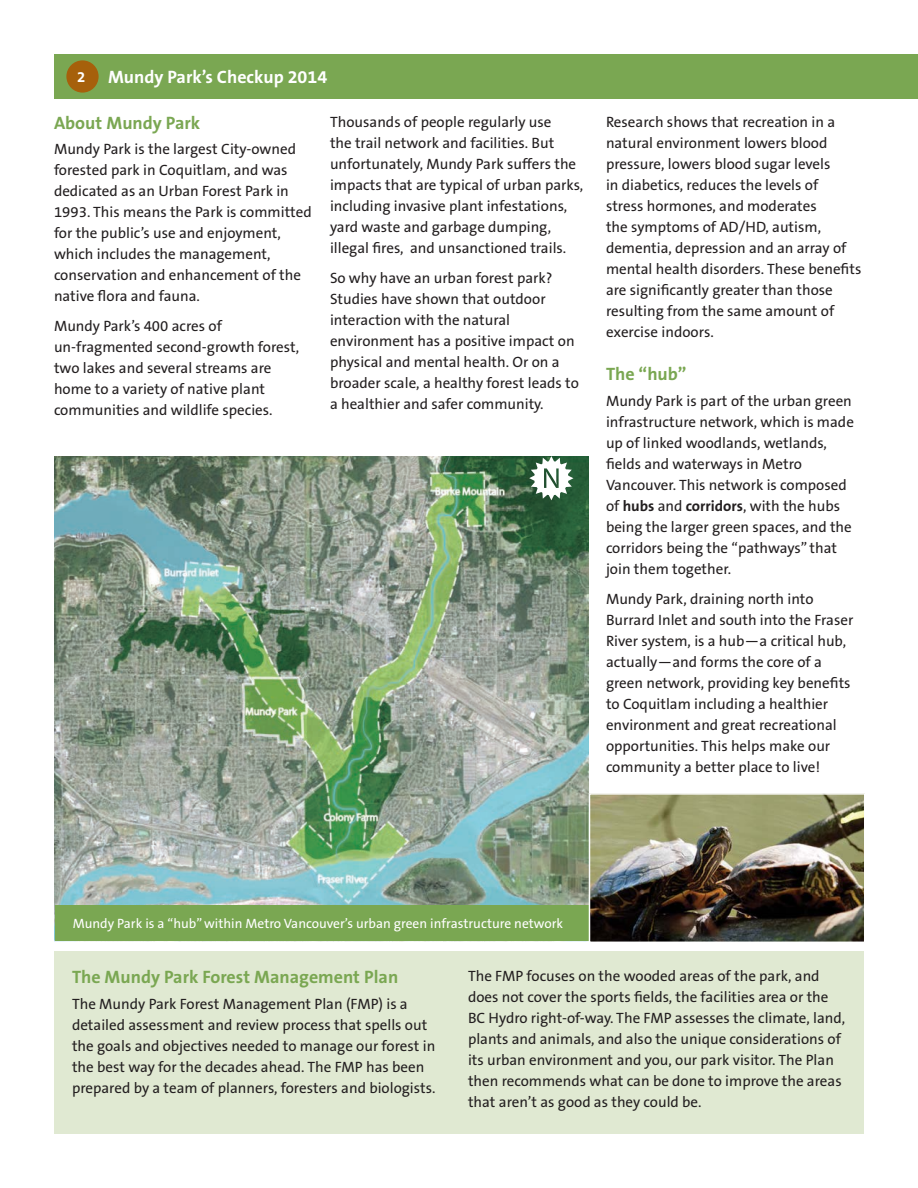
<style>
.page{position:relative;width:918px;height:1188px;background:#fff}
.page>*{position:absolute;margin:0;border:0;box-sizing:border-box;transform-origin:0 0}
.t1{font:700 18px "The Sans B7";color:#7aa752}
.t2{font:700 18px "The Sans B7";color:#fff}
.body{font:15px/21px "The Sans B5 Plain";color:#231f20}
.body-2{font:700 15px "The Sans B7";color:#fff}
.body-3{font:13.5px "The Sans B5 Plain";color:#fff}
.s1{font-family:"The Sans B7";font-weight:700}
</style>
<div class="page">
<div style="left:54px;top:54px;width:864px;height:45px;background:#7aa752"></div>
<div style="left:54px;top:952px;width:810px;height:182px;background:#e0e9d2"></div>
<div style="left:66px;top:60px;width:33px;height:33px;background:#a6600b;border-radius:50%"></div>
<img style="left:55px;top:456px;width:534px;height:449px">
<div style="left:55px;top:905px;width:534px;height:36px;background:#7aa752"></div>
<svg style="left:529px;top:456px;width:44px;height:44px"></svg>
<img style="left:592px;top:796px;width:271px;height:144px">
<div style="left:589px;top:793px;width:277px;height:150px;border:2px solid #fff"></div>
<p class="t2" style="left:108px;top:68px;width:221px">Mundy Park’s Checkup 2014</p>
<p class="t1" style="left:54px;top:113px;width:148px">About Mundy Park</p>
<p class="body" style="left:54px;top:139px;width:259px">Mundy Park is the largest City-owned forested park in Coquitlam, and was dedicated as an Urban Forest Park in 1993. This means the Park is committed for the public’s use and enjoyment, which includes the management, conservation and enhancement of the native flora and fauna.</p>
<p class="body" style="left:54px;top:316px;width:247px">Mundy Park’s 400 acres of un-fragmented second-growth forest, two lakes and several streams are home to a variety of native plant communities and wildlife species.</p>
<p class="body-2" style="left:77px;top:69px;width:10px">2</p>
<p class="body" style="left:330px;top:112px;width:255px">Thousands of people regularly use<br>the trail network and facilities. But unfortunately, Mundy Park suffers the impacts that are typical of urban parks, including invasive plant infestations, yard waste and garbage dumping, illegal fires, and unsanctioned trails.</p>
<p class="body" style="left:330px;top:268px;width:250px">So why have an urban forest park?<br>Studies have shown that outdoor interaction with the natural environment has a positive impact on physical and mental health. Or on a broader scale, a healthy forest leads to a healthier and safer community.</p>
<p class="body" style="left:606px;top:112px;width:257px">Research shows that recreation in a natural environment lowers blood pressure, lowers blood sugar levels<br>in diabetics, reduces the levels of<br>stress hormones, and moderates<br>the symptoms of AD/HD, autism, dementia, depression and an array of mental health disorders. These benefits are significantly greater than those resulting from the same amount of exercise indoors.</p>
<p class="t1" style="left:606px;top:365px;width:82px">The “hub”</p>
<p class="body" style="left:606px;top:391px;width:249px">Mundy Park is part of the urban green infrastructure network, which is made up of linked woodlands, wetlands, fields and waterways in Metro Vancouver. This network is composed of <span class="s1">hubs</span> and <span class="s1">corridors</span>, with the hubs being the larger green spaces, and the corridors being the “pathways” that join them together.</p>
<p class="body" style="left:606px;top:589px;width:249px">Mundy Park, draining north into Burrard Inlet and south into the Fraser River system, is a hub—a critical hub, actually—and forms the core of a green network, providing key benefits to Coquitlam including a healthier environment and great recreational opportunities. This helps make our community a better place to live!</p>
<p class="body-3" style="left:73px;top:917px;width:492px">Mundy Park is a “hub” within Metro Vancouver’s urban green infrastructure network</p>
<p class="t1" style="left:72px;top:968px;width:328px">The Mundy Park Forest Management Plan</p>
<p class="body" style="left:72px;top:994px;width:365px">The Mundy Park Forest Management Plan (FMP) is a detailed assessment and review process that spells out the goals and objectives needed to manage our forest in the best way for the decades ahead. The FMP has been prepared by a team of planners, foresters and biologists.</p>
<p class="body" style="left:468px;top:966px;width:379px">The FMP focuses on the wooded areas of the park, and does not cover the sports fields, the facilities area or the BC Hydro right-of-way. The FMP assesses the climate, land, plants and animals, and also the unique considerations of its urban environment and you, our park visitor. The Plan then recommends what can be done to improve the areas that aren’t as good as they could be.</p>
</div>
